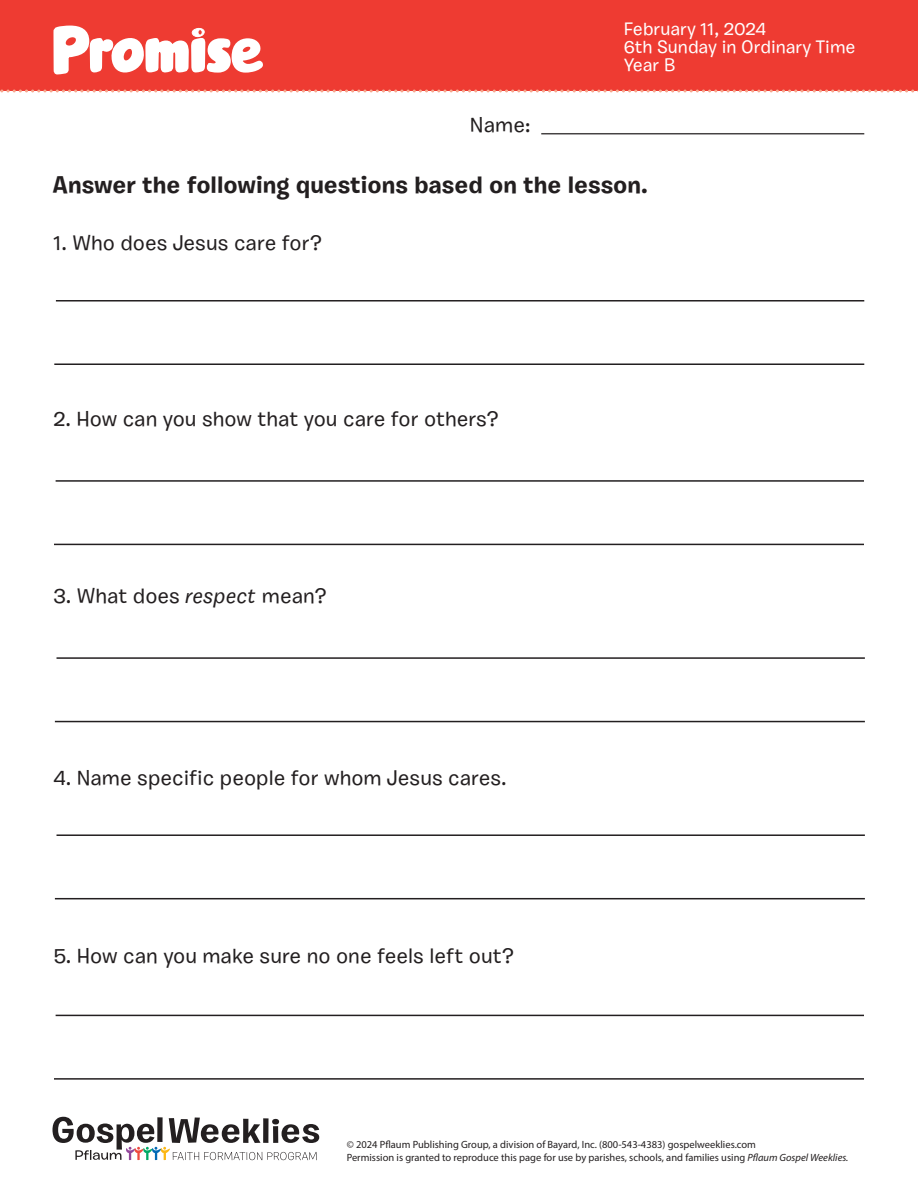
<style>
.page{position:relative;width:918px;height:1188px;background:#fff}
.page>*{position:absolute;margin:0;border:0;box-sizing:border-box;transform-origin:0 0}
.t1{font:700 24px "Burbank Small";color:#231f20}
.t2{font:500 21px "Burbank Small";color:#231f20}
.t3{font:500 18px "Burbank Small";color:#fff}
.t4{font:10.5px/12.6px "Myriad Pro";color:#231f20}
.s1{font-style:italic}
</style>
<div class="page">
<div style="left:0;top:0;width:918px;height:91px;background:#ee3b32"></div>
<svg style="left:0;top:89px;width:918px;height:3px"></svg>
<svg style="left:52px;top:1117px;width:267px;height:43px"></svg>
<svg style="left:53px;top:26px;width:210px;height:48px"></svg>
<hr style="left:541px;top:133px;width:323px;height:1px;background:#231f20">
<hr style="left:56px;top:300px;width:808px;height:2px;background:#231f20">
<hr style="left:54px;top:363px;width:810px;height:2px;background:#231f20">
<hr style="left:56px;top:480px;width:808px;height:2px;background:#231f20">
<hr style="left:54px;top:544px;width:810px;height:1px;background:#231f20">
<hr style="left:57px;top:657px;width:808px;height:2px;background:#231f20">
<hr style="left:55px;top:721px;width:810px;height:1px;background:#231f20">
<hr style="left:56px;top:1015px;width:808px;height:1px;background:#231f20">
<hr style="left:54px;top:1078px;width:810px;height:2px;background:#231f20">
<hr style="left:57px;top:834px;width:808px;height:2px;background:#231f20">
<hr style="left:55px;top:898px;width:810px;height:1px;background:#231f20">
<p class="t2" style="left:470px;top:112px;width:62px">Name:</p>
<p class="t3" style="left:624px;top:17px;width:144px">February 11, 2024</p>
<p class="t3" style="left:624px;top:35px;width:233px">6th Sunday in Ordinary Time</p>
<p class="t3" style="left:624px;top:53px;width:53px">Year B</p>
<p class="t1" style="left:52px;top:170px;width:597px">Answer the following questions based on the lesson.</p>
<p class="t2" style="left:53px;top:230px;width:270px">1. Who does Jesus care for?</p>
<p class="t2" style="left:53px;top:406px;width:447px">2. How can you show that you care for others?</p>
<p class="t2" style="left:53px;top:582px;width:275px">3. What does <span class="s1">respect</span> mean?</p>
<p class="t2" style="left:53px;top:764px;width:455px">4. Name specific people for whom Jesus cares.</p>
<p class="t2" style="left:53px;top:943px;width:462px">5. How can you make sure no one feels left out?</p>
<p class="t4" style="left:347px;top:1138px;width:503px">© 2024 Pflaum Publishing Group, a division of Bayard, Inc. (800-543-4383) gospelweeklies.com<br>Permission is granted to reproduce this page for use by parishes, schools, and families using <span class="s1">Pflaum Gospel Weeklies.</span></p>
</div>
